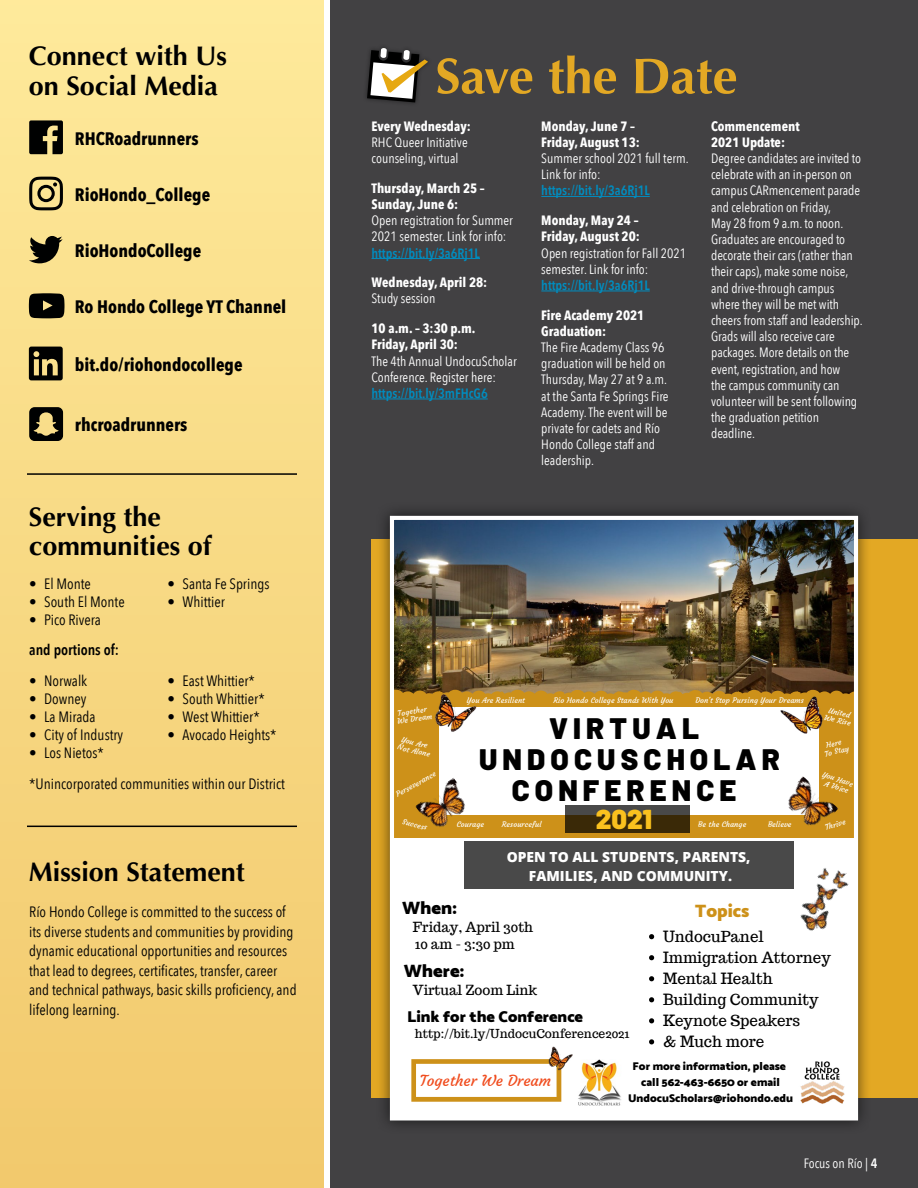
<style>
.page{position:relative;width:918px;height:1188px;background:#fff}
.page>*{position:absolute;margin:0;border:0;box-sizing:border-box;transform-origin:0 0}
.t1{font:700 50.25px "Optima";color:#e3a824}
.t2{font:900 29.55px/30.6px "Barlow";letter-spacing:.175em;color:#000;text-align:center}
.t3{font:900 27.3px "Barlow";color:#fac11e}
.t4{font:700 27px/29.4px "Optima";color:#000}
.t5{font:900 18.15px "Catamaran";color:#000}
.t6{font:900 18.15px "Catamaran";color:#cd9119}
.t7{font:700 18px "Avenir Next Condensed";color:#000}
.t8{font:900 15.9px "Catamaran";color:#000}
.t9{font:15.15px/21px "Trocchi";color:#000}
.t10{font:15.15px "Courgette";color:#f04d1f}
.t11{font:15px/19.5px "Avenir Next Condensed";color:#000}
.t12{font:600 15px "Avenir Next Condensed";color:#000}
.t13{font:800 13.95px/19.4px "Open Sans";color:#fff;text-align:center}
.t14{font:13.65px/17.1px "Trocchi";color:#000}
.t15{font:13.5px/16.2px "Avenir Next Condensed";letter-spacing:-.005em;color:#fff}
.t16{font:700 13.5px/16.2px "Avenir Next Condensed";color:#fff}
.t17{font:600 13.5px "Avenir Next Condensed";color:#008dc0}
.t18{font:12.15px "Trocchi";color:#000}
.t19{font:900 11.4px/15.9px "Catamaran";color:#000;text-align:center}
.t20{font:7.65px/7.9px "Courgette";letter-spacing:.01em;color:#fff;text-align:center}
.s1{font-weight:600}
</style>
<div class="page">
<div style="left:330px;top:0;width:588px;height:1188px;background:#424143"></div>
<div style="left:372px;top:539px;width:546px;height:558px;background:#e3a824"></div>
<div style="left:376px;top:502px;width:496px;height:632px;background:#000;opacity:.6"></div>
<div style="left:392px;top:518px;width:464px;height:600px;background:#fff"></div>
<img style="left:395px;top:521px;width:458px;height:169px">
<div style="left:392px;top:699px;width:464px;height:138px;background:#cd9119"></div>
<img style="left:800px;top:1061px;width:45px;height:43px">
<img style="left:578px;top:1059px;width:43px;height:46px">
<svg style="left:395px;top:690px;width:458px;height:33px"></svg>
<div style="left:439px;top:707px;width:380px;height:108px;background:#fff"></div>
<div style="left:464px;top:841px;width:330px;height:48px;background:#494949"></div>
<img style="left:435px;top:693px;width:41px;height:39px">
<img style="left:788px;top:776px;width:50px;height:50px">
<img style="left:781px;top:697px;width:41px;height:36px">
<img style="left:415px;top:778px;width:50px;height:49px">
<svg style="left:649px;top:934px;width:5px;height:5px"></svg>
<svg style="left:649px;top:955px;width:5px;height:5px"></svg>
<svg style="left:649px;top:976px;width:5px;height:5px"></svg>
<svg style="left:649px;top:997px;width:5px;height:5px"></svg>
<svg style="left:649px;top:1018px;width:5px;height:5px"></svg>
<svg style="left:649px;top:1039px;width:5px;height:5px"></svg>
<img style="left:800px;top:868px;width:49px;height:63px">
<svg style="left:411px;top:1059px;width:150px;height:43px"></svg>
<svg style="left:565px;top:805px;width:124px;height:28px;background:#3f341e"></svg>
<img style="left:548px;top:1047px;width:25px;height:26px">
<div style="left:390px;top:516px;width:468px;height:604px;border:4px solid #fff"></div>
<hr style="left:372px;top:258px;width:108px;height:1px;background:#008dc0">
<hr style="left:372px;top:399px;width:116px;height:1px;background:#008dc0">
<hr style="left:541px;top:196px;width:109px;height:1px;background:#008dc0">
<hr style="left:541px;top:291px;width:109px;height:1px;background:#008dc0">
<svg style="left:367px;top:48px;width:61px;height:54px"></svg>
<div style="left:0;top:0;width:324px;height:1188px;background:linear-gradient(to bottom,#fee99b,#f1c96c)"></div>
<svg style="left:29px;top:177px;width:34px;height:33px"></svg>
<svg style="left:29px;top:236px;width:34px;height:27px"></svg>
<svg style="left:29px;top:293px;width:35px;height:25px"></svg>
<svg style="left:29px;top:347px;width:34px;height:33px"></svg>
<svg style="left:29px;top:407px;width:34px;height:34px"></svg>
<hr style="left:27px;top:473px;width:270px;height:2px;background:#000">
<hr style="left:27px;top:826px;width:270px;height:1px;background:#000">
<svg style="left:29px;top:120px;width:34px;height:34px"></svg>
<h3 class="t4" style="left:29px;top:42px;width:200px">Connect with Us on Social Media</h3>
<h3 class="t7" style="left:75px;top:127px;width:125px">RHCRoadrunners</h3>
<h3 class="t7" style="left:75px;top:184px;width:137px">RioHondo_College</h3>
<h3 class="t7" style="left:75px;top:240px;width:128px">RioHondoCollege</h3>
<h3 class="t7" style="left:75px;top:296px;width:213px">Ro Hondo College YT Channel</h3>
<h3 class="t7" style="left:75px;top:354px;width:169px">bit.do/riohondocollege</h3>
<h3 class="t7" style="left:75px;top:414px;width:114px">rhcroadrunners</h3>
<h3 class="t4" style="left:29px;top:502px;width:184px">Serving the communities of</h3>
<p class="t11" style="left:29px;top:573px;width:63px">• El Monte</p>
<p class="t11" style="left:29px;top:591px;width:97px">• South El Monte</p>
<p class="t11" style="left:29px;top:609px;width:73px">• Pico Rivera</p>
<p class="t12" style="left:29px;top:637px;width:91px">and portions of:</p>
<p class="t11" style="left:29px;top:670px;width:60px">• Norwalk</p>
<p class="t11" style="left:29px;top:688px;width:59px">• Downey</p>
<p class="t11" style="left:29px;top:706px;width:68px">• La Mirada</p>
<p class="t11" style="left:29px;top:724px;width:96px">• City of Industry</p>
<p class="t11" style="left:29px;top:742px;width:76px">• Los Nietos*</p>
<p class="t11" style="left:168px;top:573px;width:103px">• Santa Fe Springs</p>
<p class="t11" style="left:168px;top:591px;width:59px">• Whittier</p>
<p class="t11" style="left:168px;top:670px;width:89px">• East Whittier*</p>
<p class="t11" style="left:168px;top:688px;width:99px">• South Whittier*</p>
<p class="t11" style="left:168px;top:706px;width:94px">• West Whittier*</p>
<p class="t11" style="left:168px;top:724px;width:111px">• Avocado Heights*</p>
<p class="t11" style="left:29px;top:773px;width:257px">*Unincorporated communities within our District</p>
<h3 class="t4" style="left:29px;top:858px;width:218px">Mission Statement</h3>
<p class="t11" style="left:29px;top:902px;width:269px">Río Hondo College is committed to the success of its diverse students and communities by providing dynamic educational opportunities and resources that lead to degrees, certificates, transfer, career and technical pathways, basic skills proficiency, and lifelong learning.</p>
<h1 class="t1" style="left:435px;top:47px;width:304px">Save the Date</h1>
<p class="t16" style="left:372px;top:118px;width:101px">Every Wednesday:</p>
<p class="t15" style="left:372px;top:133px;width:98px">RHC Queer Initiative counseling, virtual</p>
<p class="t16" style="left:372px;top:180px;width:115px">Thursday, March 25 –<br>Sunday, June 6:</p>
<p class="t15" style="left:372px;top:212px;width:143px">Open registration for Summer<br>2021 semester. Link for info:</p>
<p class="t17" style="left:372px;top:241px;width:110px">https://bit.ly/3a6Rj1L</p>
<p class="t16" style="left:372px;top:274px;width:117px">Wednesday, April 28:</p>
<p class="t15" style="left:372px;top:290px;width:66px">Study session</p>
<p class="t16" style="left:372px;top:320px;width:106px">10 a.m. – 3:30 p.m.<br>Friday, April 30:</p>
<p class="t15" style="left:372px;top:352px;width:147px">The 4th Annual UndocuScholar<br>Conference. Register here:</p>
<p class="t17" style="left:372px;top:382px;width:118px">https://bit.ly/3mFHcG6</p>
<p class="t16" style="left:541px;top:118px;width:100px">Monday, June 7 –<br>Friday, August 13:</p>
<p class="t15" style="left:541px;top:150px;width:149px">Summer school 2021 full term.<br>Link for info:</p>
<p class="t17" style="left:541px;top:179px;width:110px">https://bit.ly/3a6Rj1L</p>
<p class="t16" style="left:541px;top:212px;width:100px">Monday, May 24 –<br>Friday, August 20:</p>
<p class="t15" style="left:541px;top:244px;width:146px">Open registration for Fall 2021 semester. Link for info:</p>
<p class="t17" style="left:541px;top:274px;width:110px">https://bit.ly/3a6Rj1L</p>
<p class="t16" style="left:541px;top:307px;width:104px">Fire Academy 2021<br>Graduation:</p>
<p class="t15" style="left:541px;top:339px;width:129px">The Fire Academy Class 96 graduation will be held on<br>Thursday, May 27 at 9 a.m. at the Santa Fe Springs Fire<br>Academy. The event will be private for cadets and Río<br>Hondo College staff and leadership.</p>
<p class="t16" style="left:711px;top:118px;width:90px">Commencement<br>2021 Update:</p>
<p class="t15" style="left:711px;top:150px;width:153px">Degree candidates are invited to celebrate with an in-person on campus CARmencement parade and celebration on Friday,<br>May 28 from 9 a.m. to noon.<br>Graduates are encouraged to decorate their cars (rather than their caps), make some noise, and drive-through campus where they will be met with cheers from staff and leadership.<br>Grads will also receive care packages. More details on the event, registration, and how<br>the campus community can volunteer will be sent following the graduation petition deadline.</p>
<p class="t20" style="left:467px;top:696px;width:60px">You Are Resilient</p>
<p class="t20" style="left:553px;top:696px;width:122px">Rio Hondo College Stands With You</p>
<p class="t20" style="left:695px;top:696px;width:110px">Don't Stop Pursing Your Dreams</p>
<p class="t20" style="left:395px;top:710px;width:37px;text-align:left;rotate:-9deg">Together<br>We Dream</p>
<p class="t20" style="left:825px;top:713px;width:29px;rotate:13deg">We Rise</p>
<p class="t20" style="left:830px;top:706px;width:24px;rotate:13deg">United</p>
<h2 class="t2" style="left:479px;top:714px;width:302px">VIRTUAL<br>UNDOCUSCHOLAR<br>CONFERENCE</h2>
<p class="t20" style="left:403px;top:736px;width:28px;rotate:13deg">You Are</p>
<p class="t20" style="left:822px;top:743px;width:26px;rotate:-14deg">Here<br>To Stay</p>
<p class="t20" style="left:824px;top:771px;width:33px;rotate:18deg">You Have<br>A Voice</p>
<p class="t20" style="left:399px;top:743px;width:35px;rotate:13deg">Not Alone</p>
<p class="t20" style="left:395px;top:791px;width:46px;rotate:-29deg">Perseverance</p>
<p class="t20" style="left:404px;top:818px;width:27px;rotate:13deg">Success</p>
<p class="t20" style="left:824px;top:824px;width:22px;rotate:-16deg">Thrive</p>
<h3 class="t3" style="left:596px;top:802px;width:58px">2021</h3>
<p class="t20" style="left:457px;top:821px;width:29px">Courage</p>
<p class="t20" style="left:502px;top:821px;width:41px">Resourceful</p>
<p class="t20" style="left:698px;top:821px;width:49px">Be the Change</p>
<p class="t20" style="left:768px;top:821px;width:25px">Believe</p>
<p class="t13" style="left:507px;top:846px;width:245px">OPEN TO ALL STUDENTS, PARENTS,<br>FAMILIES, AND COMMUNITY.</p>
<h3 class="t5" style="left:402px;top:897px;width:56px">When:</h3>
<h3 class="t6" style="left:695px;top:900px;width:56px">Topics</h3>
<p class="t14" style="left:413px;top:919px;width:122px">Friday, April 30th<br>10 am - 3:30 pm</p>
<h3 class="t5" style="left:404px;top:960px;width:62px">Where:</h3>
<p class="t14" style="left:413px;top:982px;width:126px">Virtual Zoom Link</p>
<p class="t9" style="left:663px;top:926px;width:169px">UndocuPanel<br>Immigration Attorney<br>Mental Health<br>Building Community<br>Keynote Speakers<br>&amp; Much more</p>
<p class="t8" style="left:407px;top:1007px;width:177px">Link for the Conference</p>
<p class="t18" style="left:415px;top:1025px;width:216px">http://bit.ly/UndocuConference2021</p>
<p class="t10" style="left:420px;top:1072px;width:133px">Together We Dream</p>
<p class="t19" style="left:628px;top:1058px;width:167px">For more information, please call 562-463-6650 or email<br>UndocuScholars@riohondo.edu</p>
<p class="t15" style="left:804px;top:1155px;width:75px">Focus on Río | <span class="s1">4</span></p>
</div>
